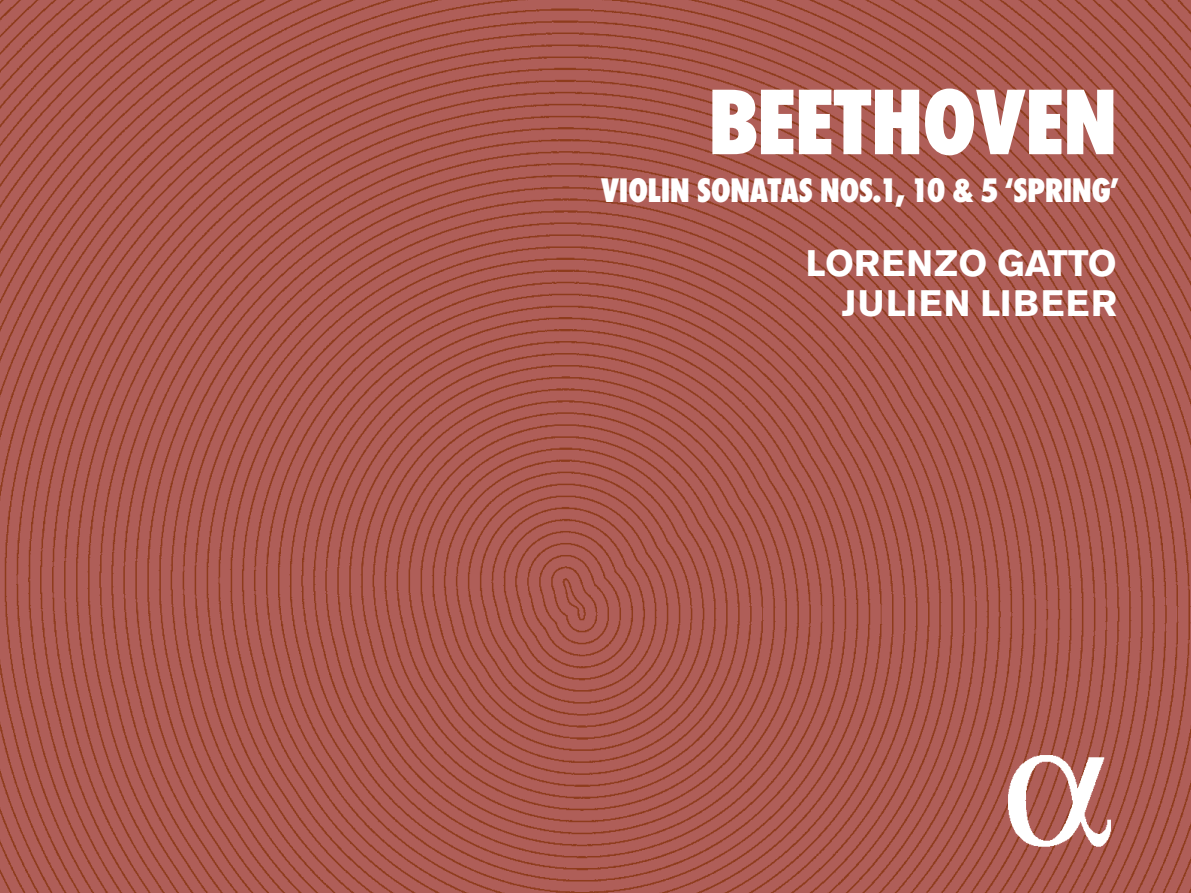
<style>
.page{position:relative;width:1191px;height:893px;background:#fff}
.page>*{position:absolute;margin:0;border:0;box-sizing:border-box;transform-origin:0 0}
.t1{font:800 condensed 91.35px "Futura Serie BQ";color:#fff}
.t2{font:700 36.6px/39.6px "Akzidenz Grotesk BE";letter-spacing:.04em;color:#fff;text-align:right}
.t3{font:800 condensed 33.45px "Futura Serie BQ";color:#fff}
</style>
<div class="page">
<img style="left:0;top:0;width:1191px;height:893px">
<img style="left:1002px;top:743px;width:114px;height:115px">
<h1 class="t1" style="left:709px;top:70px;width:409px">BEETHOVEN</h1>
<p class="t3" style="left:601px;top:172px;width:519px">VIOLIN SONATAS NOS.1, 10 &amp; 5 ‘SPRING’</p>
<p class="t2" style="left:806px;top:244px;width:312px">LORENZO GATTO<br>JULIEN LIBEER</p>
</div>
